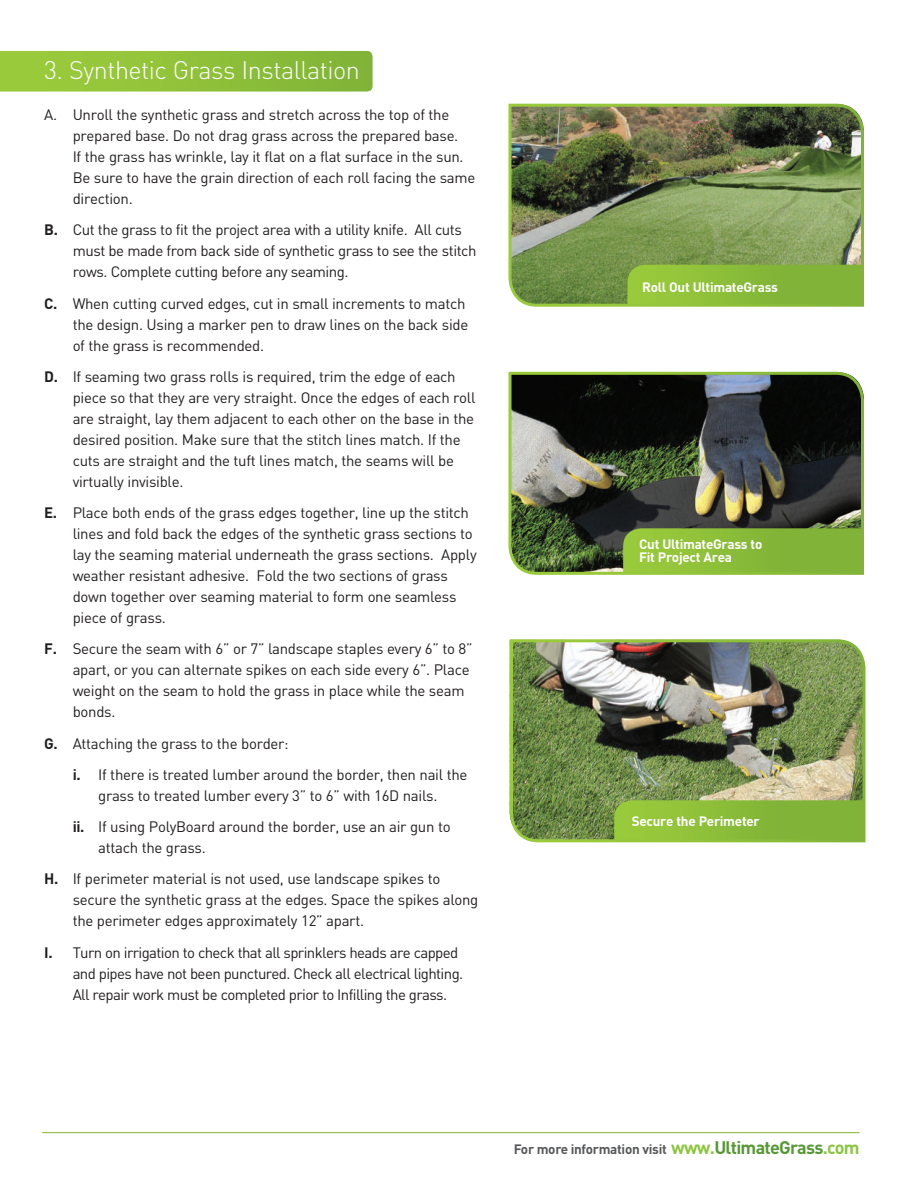
<style>
.page{position:relative;width:918px;height:1188px;background:#fff}
.page>*{position:absolute;margin:0;border:0;box-sizing:border-box;transform-origin:0 0}
.t1{font:300 25.2px "DINOT";letter-spacing:-.02em;color:#fff}
.t2{font:15px/21px "DINOT";letter-spacing:-.02em;color:#231f20}
.t3{font:15px/21px "DINOT";letter-spacing:-.04em;color:#231f20}
.t4{font:700 13.5px/12.8px "DINOT";letter-spacing:-.02em;color:#fff}
.t5{font:700 13.5px "DINOT";letter-spacing:-.02em;color:#57585a}
.s1{font-weight:700}
.s2{font-size:18px;color:#8bc63e}
.s3{font-size:18px;color:#569834}
</style>
<div class="page">
<img style="left:508px;top:103px;width:356px;height:204px">
<img style="left:508px;top:371px;width:356px;height:204px">
<img style="left:509px;top:639px;width:357px;height:204px">
<svg style="left:0;top:51px;width:373px;height:41px;background:#90c13c"></svg>
<hr style="left:42px;top:1132px;width:818px;height:1px;background:#7fb237">
<h1 class="t1" style="left:44px;top:53px;width:317px">3. Synthetic Grass Installation</h1>
<p class="t2" style="left:73px;top:104px;width:404px;text-indent:-29px">A. Unroll the synthetic grass and stretch across the top of the prepared base. Do not drag grass across the prepared base.<br>If the grass has wrinkle, lay it flat on a flat surface in the sun.<br>Be sure to have the grain direction of each roll facing the same direction.</p>
<p class="t2" style="left:73px;top:219px;width:405px;text-indent:-29px"><span class="s1">B.</span> Cut the grass to fit the project area with a utility knife. All cuts must be made from back side of synthetic grass to see the stitch rows. Complete cutting before any seaming.</p>
<p class="t2" style="left:73px;top:292px;width:397px;text-indent:-29px"><span class="s1">C.</span> When cutting curved edges, cut in small increments to match the design. Using a marker pen to draw lines on the back side of the grass is recommended.</p>
<p class="t2" style="left:73px;top:365px;width:404px;text-indent:-29px"><span class="s1">D.</span> If seaming two grass rolls is required, trim the edge of each piece so that they are very straight. Once the edges of each roll are straight, lay them adjacent to each other on the base in the desired position. Make sure that the stitch lines match. If the cuts are straight and the tuft lines match, the seams will be virtually invisible.</p>
<p class="t2" style="left:73px;top:502px;width:406px;text-indent:-29px"><span class="s1">E.</span> Place both ends of the grass edges together, line up the stitch lines and fold back the edges of the synthetic grass sections to lay the seaming material underneath the grass sections. Apply weather resistant adhesive. Fold the two sections of grass down together over seaming material to form one seamless piece of grass.</p>
<p class="t2" style="left:73px;top:638px;width:401px;text-indent:-29px"><span class="s1">F.</span> Secure the seam with 6” or 7” landscape staples every 6” to 8” apart, or you can alternate spikes on each side every 6”. Place weight on the seam to hold the grass in place while the seam bonds.</p>
<p class="t2" style="left:73px;top:727px;width:396px;line-height:31.2px;text-indent:-29px"><span class="s1">G.</span> Attaching the grass to the border:<br><span class="s1">i.</span> If there is treated lumber around the border, then nail the</p>
<p class="t2" style="left:73px;top:779px;width:379px;line-height:31.2px;text-indent:25px">grass to treated lumber every 3” to 6” with 16D nails. <span class="s1">ii.</span> If using PolyBoard around the border, use an air gun to</p>
<p class="t2" style="left:44px;top:832px;width:398px;line-height:31.2px;text-indent:54px">attach the grass.<br><span class="s1">H.</span> If perimeter material is not used, use landscape spikes to</p>
<p class="t2" style="left:73px;top:889px;width:407px">secure the synthetic grass at the edges. Space the spikes along the perimeter edges approximately 12” apart.</p>
<p class="t3" style="left:73px;top:941px;width:392px;text-indent:-29px"><span class="s1">I.</span> Turn on irrigation to check that all sprinklers heads are capped and pipes have not been punctured. Check all electrical lighting.<br>All repair work must be completed prior to Infilling the grass.</p>
<p class="t4" style="left:642px;top:280px;width:137px">Roll Out UltimateGrass</p>
<p class="t4" style="left:639px;top:537px;width:125px">Cut UltimateGrass to<br>Fit Project Area</p>
<p class="t4" style="left:632px;top:814px;width:129px">Secure the Perimeter</p>
<p class="t5" style="left:514px;top:1140px;width:347px">For more information visit <span class="s2">www.</span><span class="s3">UltimateGrass</span><span class="s2">.com</span></p>
</div>
